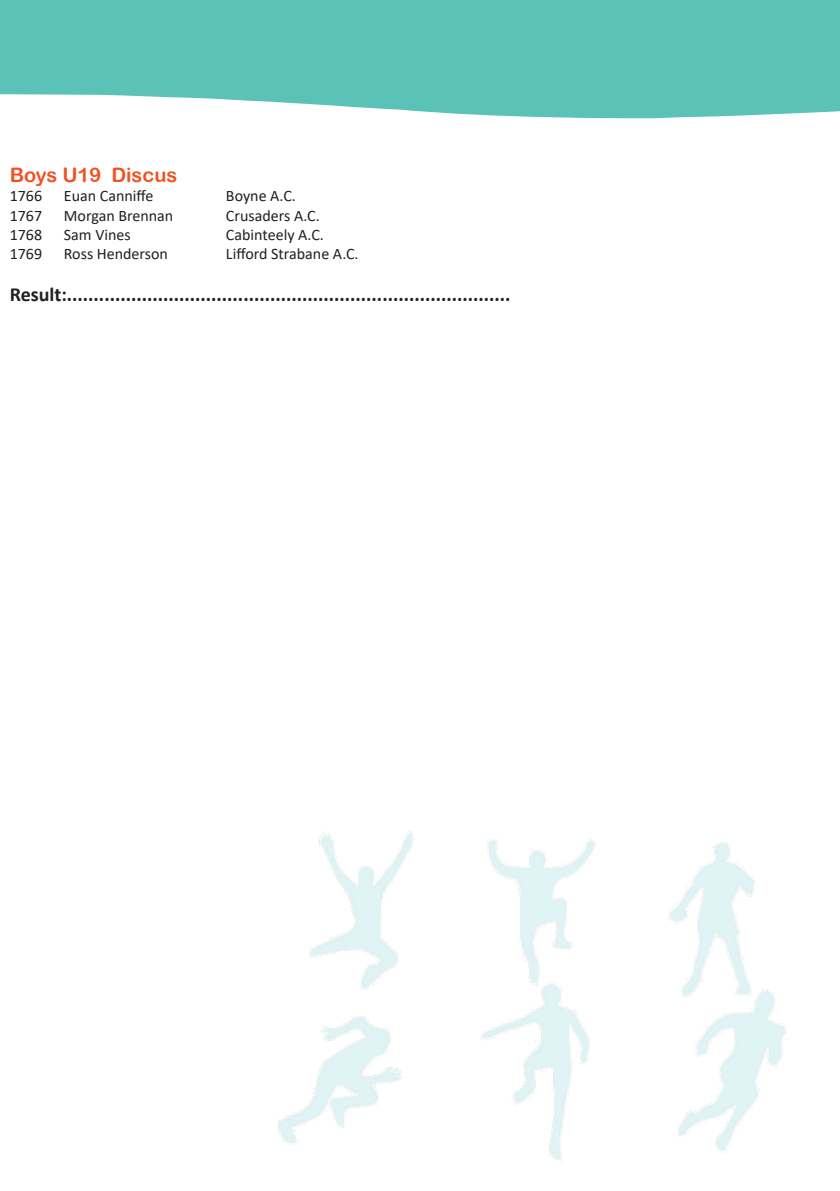
<style>
.page{position:relative;width:840px;height:1191px;background:#fff}
.page>*{position:absolute;margin:0;border:0;box-sizing:border-box;transform-origin:0 0}
.t1{font:700 20px "Calibri";color:#231f20}
.t2{font:20px "Arial Rounded MT Bold";color:#f15122}
.t3{font:16px "Calibri";color:#231f20}
</style>
<div class="page">
<img style="left:278px;top:831px;width:509px;height:330px">
<svg style="left:0;top:0;width:839px;height:118px;fill:#5ac2b7"></svg>
<p class="t2" style="left:10px;top:163px;width:169px">Boys U19 Discus</p>
<p class="t3" style="left:10px;top:185px;width:34px">1766</p>
<p class="t3" style="left:64px;top:185px;width:91px">Euan Canniffe</p>
<p class="t3" style="left:226px;top:185px;width:71px">Boyne A.C.</p>
<p class="t3" style="left:10px;top:204px;width:34px">1767</p>
<p class="t3" style="left:64px;top:204px;width:111px">Morgan Brennan</p>
<p class="t3" style="left:226px;top:204px;width:95px">Crusaders A.C.</p>
<p class="t3" style="left:10px;top:223px;width:34px">1768</p>
<p class="t3" style="left:64px;top:223px;width:68px">Sam Vines</p>
<p class="t3" style="left:226px;top:223px;width:99px">Cabinteely A.C.</p>
<p class="t3" style="left:10px;top:243px;width:34px">1769</p>
<p class="t3" style="left:64px;top:243px;width:106px">Ross Henderson</p>
<p class="t3" style="left:226px;top:243px;width:134px">Lifford Strabane A.C.</p>
<p class="t1" style="left:10px;top:280px;width:502px">Result:...................................................................................</p>
</div>
